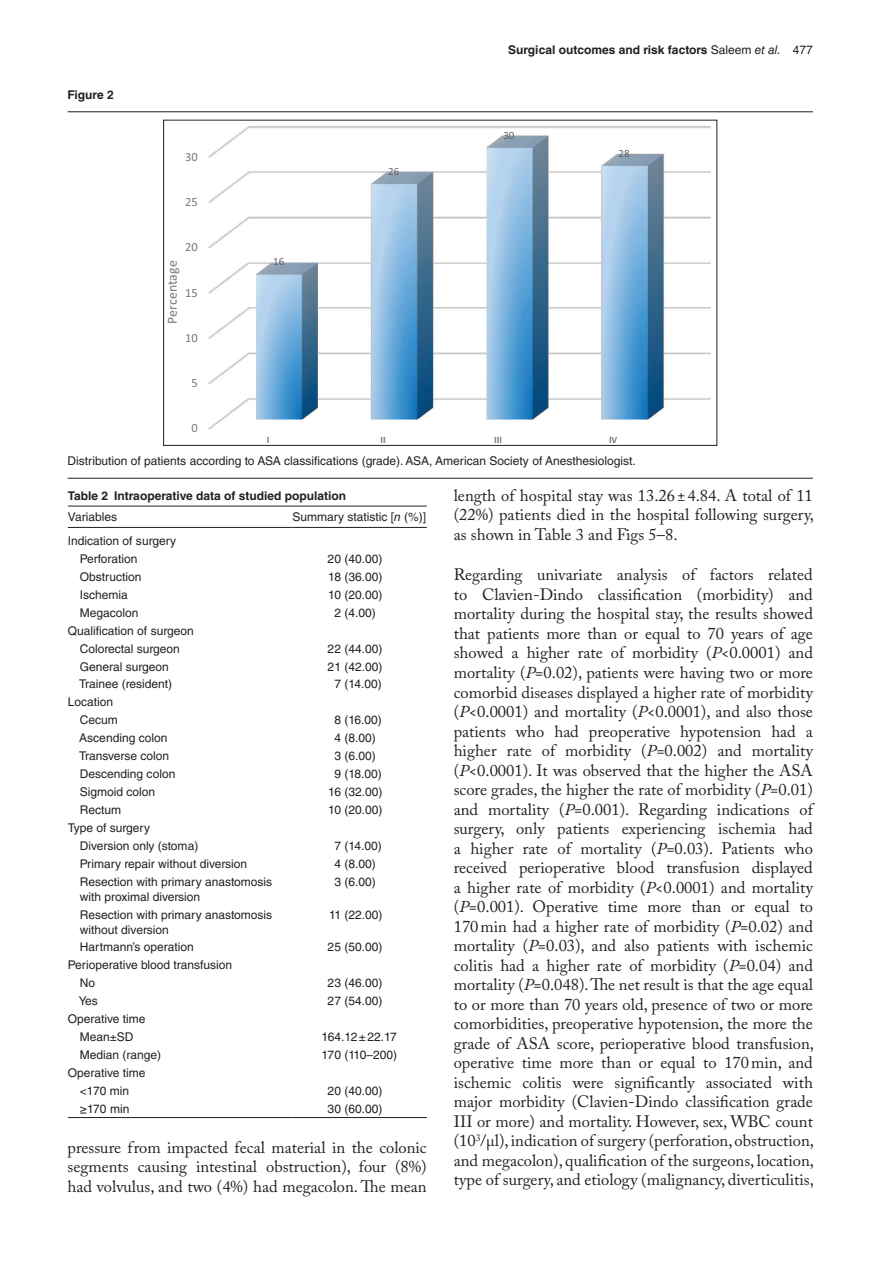
<style>
.page{position:relative;width:894px;height:1263px;background:#fff}
.page>*{position:absolute;margin:0;border:0;box-sizing:border-box;transform-origin:0 0}
.t1{font:16.5px/19.5px "Adobe Caslon Pro";color:#231f20;text-align:justify}
.t2{font:13.8px "Calibri";color:#76787b}
.t3{font:12.45px "Calibri";color:#76787b}
.t4{font:12px/17.9px "Helvetica LT Std";color:#231f20}
.t5{font:700 12px "Helvetica LT Std";color:#231f20}
.t6{font:12px "Helvetica LT Std";letter-spacing:-.02em;color:#231f20}
.t7{font:11.1px "Calibri";letter-spacing:-.005em;color:#636366}
.t8{font:700 9.75px "Calibri";color:#76787b}
.s1{font-weight:400}
.s2{font-weight:400;font-style:italic}
.s3{font-style:italic}
</style>
<div class="page">
<hr style="left:68px;top:111px;width:744px;height:1px;background:#231f20">
<hr style="left:68px;top:478px;width:744px;height:1px;background:#231f20">
<img style="left:208px;top:126px;width:503px;height:304px">
<hr style="left:68px;top:505px;width:223px;height:1px;background:#231f20">
<hr style="left:291px;top:505px;width:135px;height:1px;background:#231f20">
<hr style="left:291px;top:527px;width:135px;height:1px;background:#231f20">
<hr style="left:68px;top:527px;width:223px;height:1px;background:#231f20">
<hr style="left:68px;top:1117px;width:223px;height:1px;background:#231f20">
<hr style="left:291px;top:1117px;width:135px;height:1px;background:#231f20">
<p class="t5" style="left:68px;top:87px;width:48px">Figure 2</p>
<p class="t3" style="left:185px;top:148px;width:14px">30</p>
<p class="t3" style="left:185px;top:193px;width:14px">25</p>
<p class="t3" style="left:185px;top:239px;width:14px">20</p>
<p class="t2" style="left:163px;top:324px;width:65px;rotate:-90deg">Percentage</p>
<p class="t3" style="left:185px;top:284px;width:14px">15</p>
<p class="t3" style="left:185px;top:329px;width:14px">10</p>
<p class="t3" style="left:191px;top:374px;width:8px">5</p>
<p class="t3" style="left:191px;top:419px;width:8px">0</p>
<p class="t5" style="left:508px;top:43px;width:306px">Surgical outcomes and risk factors <span class="s1">Saleem</span> <span class="s2">et al.</span> <span class="s1">477</span></p>
<p class="t7" style="left:273px;top:254px;width:13px">16</p>
<p class="t7" style="left:388px;top:163px;width:13px">26</p>
<p class="t7" style="left:503px;top:127px;width:13px">30</p>
<p class="t7" style="left:618px;top:145px;width:13px">28</p>
<p class="t8" style="left:266px;top:433px;width:4px">I</p>
<p class="t8" style="left:380px;top:433px;width:7px">II</p>
<p class="t8" style="left:494px;top:433px;width:9px">III</p>
<p class="t8" style="left:608px;top:433px;width:10px">IV</p>
<p class="t4" style="left:68px;top:452px;width:569px">Distribution of patients according to ASA classifications (grade). ASA, American Society of Anesthesiologist.</p>
<p class="t5" style="left:68px;top:488px;width:279px">Table 2 Intraoperative data of studied population</p>
<p class="t4" style="left:68px;top:508px;width:51px">Variables</p>
<p class="t4" style="left:292px;top:508px;width:135px">Summary statistic [<span class="s3">n</span> (%)]</p>
<p class="t4" style="left:80px;top:532px;width:98px;text-indent:-12px">Indication of surgery<br>Perforation</p>
<p class="t1" style="left:453px;top:485px;width:362px">length of hospital stay was 13.26 ± 4.84. A total of 11 (22%) patients died in the hospital following surgery, as shown in Table 3 and Figs 5–8.</p>
<p class="t1" style="left:453px;top:565px;width:361px">Regarding univariate analysis of factors related to Clavien-Dindo classification (morbidity) and mortality during the hospital stay, the results showed that patients more than or equal to 70 years of age showed a higher rate of morbidity (<span class="s3">P</span>&lt;0.0001) and mortality (<span class="s3">P</span>=0.02), patients were having two or more comorbid diseases displayed a higher rate of morbidity (<span class="s3">P</span>&lt;0.0001) and mortality (<span class="s3">P</span>&lt;0.0001), and also those patients who had preoperative hypotension had a higher rate of morbidity (<span class="s3">P</span>=0.002) and mortality (<span class="s3">P</span>&lt;0.0001). It was observed that the higher the ASA score grades, the higher the rate of morbidity (<span class="s3">P</span>=0.01) and mortality (<span class="s3">P</span>=0.001). Regarding indications of surgery, only patients experiencing ischemia had a higher rate of mortality (<span class="s3">P</span>=0.03). Patients who received perioperative blood transfusion displayed a higher rate of morbidity (<span class="s3">P</span>&lt;0.0001) and mortality (<span class="s3">P</span>=0.001). Operative time more than or equal to 170min had a higher rate of morbidity (<span class="s3">P</span>=0.02) and mortality (<span class="s3">P</span>=0.03), and also patients with ischemic colitis had a higher rate of morbidity (<span class="s3">P</span>=0.04) and mortality (<span class="s3">P</span>=0.048). The net result is that the age equal to or more than 70 years old, presence of two or more comorbidities, preoperative hypotension, the more the grade of ASA score, perioperative blood transfusion, operative time more than or equal to 170min, and ischemic colitis were significantly associated with major morbidity (Clavien-Dindo classification grade III or more) and mortality. However, sex, WBC count (10<sup>3</sup>/μl), indication of surgery (perforation, obstruction, and megacolon), qualification of the surgeons, location, type of surgery, and etiology (malignancy, diverticulitis,</p>
<p class="t4" style="left:327px;top:550px;width:56px">20 (40.00)</p>
<p class="t4" style="left:80px;top:568px;width:63px">Obstruction</p>
<p class="t4" style="left:328px;top:568px;width:56px">18 (36.00)</p>
<p class="t4" style="left:80px;top:585px;width:50px">Ischemia</p>
<p class="t4" style="left:328px;top:585px;width:56px">10 (20.00)</p>
<p class="t4" style="left:80px;top:603px;width:60px">Megacolon</p>
<p class="t4" style="left:334px;top:603px;width:43px">2 (4.00)</p>
<p class="t4" style="left:68px;top:621px;width:127px;text-align:center">Qualification of surgeon<br>Colorectal surgeon</p>
<p class="t4" style="left:327px;top:639px;width:56px">22 (44.00)</p>
<p class="t4" style="left:80px;top:657px;width:91px">General surgeon</p>
<p class="t4" style="left:327px;top:657px;width:56px">21 (42.00)</p>
<p class="t4" style="left:79px;top:675px;width:94px">Trainee (resident)</p>
<p class="t4" style="left:334px;top:675px;width:49px">7 (14.00)</p>
<p class="t4" style="left:80px;top:693px;width:39px;text-indent:-12px">Location<br>Cecum</p>
<p class="t4" style="left:334px;top:711px;width:49px">8 (16.00)</p>
<p class="t4" style="left:79px;top:729px;width:90px">Ascending colon</p>
<p class="t4" style="left:334px;top:729px;width:43px">4 (8.00)</p>
<p class="t4" style="left:79px;top:747px;width:91px">Transverse colon</p>
<p class="t4" style="left:334px;top:747px;width:43px">3 (6.00)</p>
<p class="t4" style="left:80px;top:765px;width:97px">Descending colon</p>
<p class="t4" style="left:334px;top:765px;width:49px">9 (18.00)</p>
<p class="t4" style="left:80px;top:783px;width:77px">Sigmoid colon</p>
<p class="t4" style="left:328px;top:783px;width:56px">16 (32.00)</p>
<p class="t4" style="left:80px;top:800px;width:43px">Rectum</p>
<p class="t4" style="left:328px;top:800px;width:56px">10 (20.00)</p>
<p class="t4" style="left:80px;top:818px;width:120px;text-indent:-12px">Type of surgery<br>Diversion only (stoma)</p>
<p class="t4" style="left:334px;top:836px;width:49px">7 (14.00)</p>
<p class="t4" style="left:80px;top:854px;width:169px">Primary repair without diversion</p>
<p class="t4" style="left:334px;top:854px;width:43px">4 (8.00)</p>
<p class="t4" style="left:80px;top:874px;width:194px;line-height:15px">Resection with primary anastomosis with proximal diversion</p>
<p class="t4" style="left:334px;top:872px;width:43px">3 (6.00)</p>
<p class="t4" style="left:80px;top:906px;width:194px;line-height:15px">Resection with primary anastomosis without diversion</p>
<p class="t4" style="left:329px;top:905px;width:55px">11 (22.00)</p>
<p class="t4" style="left:80px;top:938px;width:115px">Hartmann’s operation</p>
<p class="t4" style="left:327px;top:938px;width:56px">25 (50.00)</p>
<p class="t4" style="left:80px;top:956px;width:154px;text-indent:-12px">Perioperative blood transfusion<br>No</p>
<p class="t4" style="left:327px;top:974px;width:56px">23 (46.00)</p>
<p class="t4" style="left:79px;top:992px;width:20px">Yes</p>
<p class="t4" style="left:327px;top:992px;width:56px">27 (54.00)</p>
<p class="t4" style="left:68px;top:1010px;width:79px;text-align:center">Operative time<br>Mean±SD</p>
<p class="t4" style="left:321px;top:1028px;width:77px">164.12±22.17</p>
<p class="t4" style="left:80px;top:1045px;width:83px">Median (range)</p>
<p class="t6" style="left:321px;top:1047px;width:77px">170 (110–200)</p>
<p class="t4" style="left:68px;top:1063px;width:79px;text-align:center">Operative time &lt;170 min</p>
<p class="t4" style="left:327px;top:1081px;width:56px">20 (40.00)</p>
<p class="t4" style="left:80px;top:1099px;width:51px">≥170 min</p>
<p class="t4" style="left:327px;top:1099px;width:56px">30 (60.00)</p>
<p class="t1" style="left:68px;top:1137px;width:360px">pressure from impacted fecal material in the colonic segments causing intestinal obstruction), four (8%) had volvulus, and two (4%) had megacolon. The mean</p>
</div>
